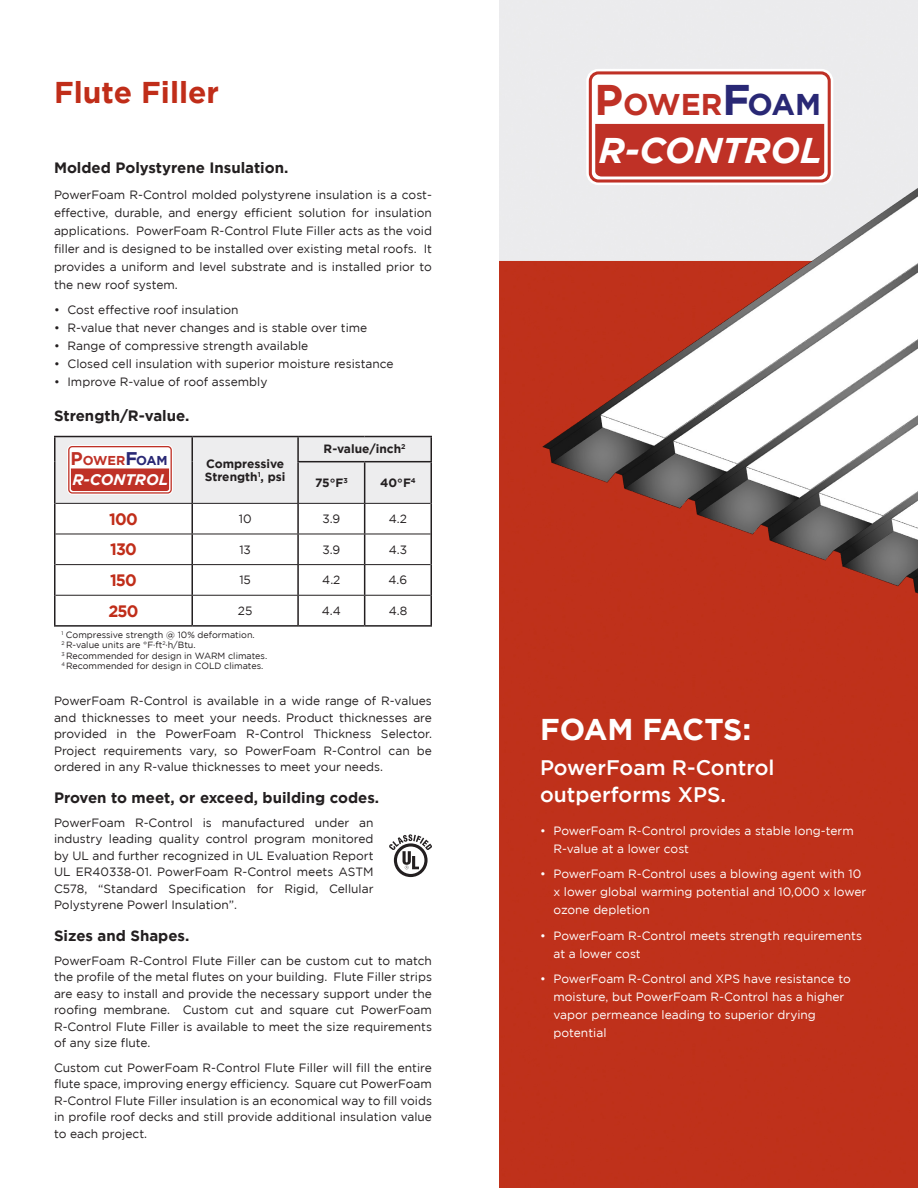
<style>
.page{position:relative;width:918px;height:1188px;background:#fff}
.page>*{position:absolute;margin:0;border:0;box-sizing:border-box;transform-origin:0 0}
.t1{font:italic 700 35.7px "Gotham";color:#fff}
.t2{font:700 30px "Gotham";color:#c02d19}
.t3{font:700 30px "Gotham";letter-spacing:-.015em;color:#fff}
.t4{font:700 30px "Gotham";color:#bf3126}
.Red_CallOut_Type{font:500 21px/27px "Gotham";color:#fff}
.t5{font:700 16.5px "Gotham";letter-spacing:-.05em;color:#c02d19}
.t6{font:italic 700 15.3px "Gotham";color:#fff}
.Body_Text_Heading{font:700 15px "Gotham";color:#231f20}
.t7{font:700 12.9px "Gotham";color:#bf3126}
.Body_Text_Justified{font:12px/16.5px "Gotham";color:#231f20;text-align:justify}
.t8{font:12px/18px "Gotham";color:#fff}
.Body_Text_Table_Cent{font:700 12px/13.5px "Gotham";color:#231f20}
.Body_Text_Table_Cent-2{font:12px "Gotham";color:#231f20}
.Body_Text_Table_Note{font:9px "Gotham";color:#231f20}
.s1{font-size:18.3px}
.s2{font-size:18.3px;color:#292875}
.s3{color:#292875}
.s4{font-size:42.75px}
.s5{font-size:42.75px;color:#292875}
</style>
<div class="page">
<svg style="left:56px;top:504px;width:374px;height:121px"></svg>
<hr style="left:54px;top:436px;width:138px;height:1px;background:#231f20">
<hr style="left:54px;top:437px;width:2px;height:25px;background:#231f20">
<hr style="left:192px;top:436px;width:106px;height:1px;background:#231f20">
<hr style="left:298px;top:436px;width:67px;height:1px;background:#231f20">
<hr style="left:365px;top:436px;width:67px;height:1px;background:#231f20">
<hr style="left:430px;top:437px;width:2px;height:24px;background:#231f20">
<hr style="left:54px;top:462px;width:2px;height:41px;background:#231f20">
<hr style="left:365px;top:461px;width:67px;height:1px;background:#231f20">
<hr style="left:430px;top:462px;width:2px;height:41px;background:#231f20">
<hr style="left:54px;top:503px;width:2px;height:31px;background:#231f20">
<hr style="left:364px;top:504px;width:1px;height:30px;background:#231f20">
<hr style="left:54px;top:534px;width:2px;height:31px;background:#231f20">
<hr style="left:54px;top:565px;width:2px;height:30px;background:#231f20">
<hr style="left:364px;top:565px;width:1px;height:30px;background:#231f20">
<hr style="left:56px;top:503px;width:136px;height:1px;background:#231f20">
<hr style="left:365px;top:503px;width:65px;height:1px;background:#231f20">
<hr style="left:56px;top:534px;width:136px;height:1px;background:#231f20">
<hr style="left:56px;top:564px;width:136px;height:1px;background:#231f20">
<hr style="left:365px;top:564px;width:65px;height:1px;background:#231f20">
<hr style="left:192px;top:503px;width:106px;height:1px;background:#231f20">
<hr style="left:298px;top:503px;width:67px;height:1px;background:#231f20">
<hr style="left:192px;top:564px;width:106px;height:1px;background:#231f20">
<hr style="left:298px;top:564px;width:67px;height:1px;background:#231f20">
<hr style="left:191px;top:504px;width:2px;height:30px;background:#231f20">
<hr style="left:297px;top:504px;width:2px;height:30px;background:#231f20">
<hr style="left:430px;top:503px;width:2px;height:31px;background:#231f20">
<hr style="left:191px;top:565px;width:2px;height:30px;background:#231f20">
<hr style="left:297px;top:565px;width:2px;height:30px;background:#231f20">
<hr style="left:430px;top:565px;width:2px;height:30px;background:#231f20">
<hr style="left:192px;top:534px;width:106px;height:1px;background:#231f20">
<hr style="left:298px;top:534px;width:67px;height:1px;background:#231f20">
<hr style="left:365px;top:534px;width:65px;height:1px;background:#231f20">
<hr style="left:191px;top:534px;width:2px;height:30px;background:#231f20">
<hr style="left:297px;top:534px;width:2px;height:30px;background:#231f20">
<hr style="left:364px;top:534px;width:1px;height:30px;background:#231f20">
<hr style="left:430px;top:534px;width:2px;height:31px;background:#231f20">
<hr style="left:56px;top:595px;width:136px;height:1px;background:#231f20">
<hr style="left:192px;top:595px;width:106px;height:1px;background:#231f20">
<hr style="left:298px;top:595px;width:67px;height:1px;background:#231f20">
<hr style="left:365px;top:595px;width:65px;height:1px;background:#231f20">
<hr style="left:54px;top:595px;width:2px;height:30px;background:#231f20">
<hr style="left:191px;top:596px;width:2px;height:29px;background:#231f20">
<hr style="left:297px;top:596px;width:2px;height:29px;background:#231f20">
<svg style="left:364px;top:596px;width:1px;height:29px"></svg>
<hr style="left:430px;top:595px;width:2px;height:30px;background:#231f20">
<hr style="left:54px;top:625px;width:138px;height:2px;background:#231f20">
<hr style="left:192px;top:625px;width:106px;height:2px;background:#231f20">
<hr style="left:298px;top:625px;width:67px;height:2px;background:#231f20">
<hr style="left:365px;top:625px;width:67px;height:2px;background:#231f20">
<svg style="left:389px;top:834px;width:43px;height:43px"></svg>
<img style="left:500px;top:0;width:418px;height:1188px">
<img style="left:499px;top:125px;width:419px;height:507px">
<svg style="left:55px;top:437px;width:376px;height:66px"></svg>
<div style="left:586px;top:69px;width:247px;height:116px;border:8px solid #fff;border-radius:8px"></div>
<div style="left:590px;top:73px;width:239px;height:108px;background:#fff;border-radius:8px"></div>
<div style="left:589px;top:71px;width:242px;height:112px;border:3px solid #bf3126;border-radius:8px"></div>
<div style="left:595px;top:124px;width:229px;height:53px;background:#bf3126"></div>
<p class="t2" style="left:54px;top:75px;width:167px">Flute Filler</p>
<p class="Body_Text_Heading" style="left:54px;top:159px;width:236px">Molded Polystyrene Insulation.</p>
<p class="Body_Text_Justified" style="left:54px;top:185px;width:380px;line-height:18px">PowerFoam R-Control molded polystyrene insulation is a cost&shy;effective, durable, and energy efficient solution for insulation applications. PowerFoam R-Control Flute Filler acts as the void filler and is designed to be installed over existing metal roofs. It provides a uniform and level substrate and is installed prior to the new roof system.</p>
<p class="Body_Text_Justified" style="left:54px;top:301px;width:186px">• Cost effective roof insulation</p>
<p class="Body_Text_Justified" style="left:54px;top:319px;width:315px">• R-value that never changes and is stable over time</p>
<p class="Body_Text_Justified" style="left:54px;top:337px;width:256px">• Range of compressive strength available</p>
<p class="Body_Text_Justified" style="left:54px;top:355px;width:341px">• Closed cell insulation with superior moisture resistance</p>
<p class="Body_Text_Justified" style="left:54px;top:373px;width:215px">• Improve R-value of roof assembly</p>
<p class="Body_Text_Heading" style="left:54px;top:407px;width:137px">Strength/R-value.</p>
<p class="t7" style="left:71px;top:453px;width:99px"><span class="s1">P</span>OWER<span class="s2">F</span><span class="s3">OAM</span></p>
<p class="t6" style="left:73px;top:471px;width:97px">R-CONTROL</p>
<p class="Body_Text_Table_Cent" style="left:205px;top:456px;width:82px">Compressive<br>Strength<sup>1</sup>, psi</p>
<p class="Body_Text_Table_Cent" style="left:324px;top:442px;width:83px">R-value/inch<sup>2</sup></p>
<p class="Body_Text_Table_Cent" style="left:315px;top:476px;width:34px">75°F<sup>3</sup></p>
<p class="Body_Text_Table_Cent" style="left:380px;top:476px;width:37px">40°F<sup>4</sup></p>
<p class="t5" style="left:109px;top:509px;width:30px">100</p>
<p class="Body_Text_Table_Cent-2" style="left:239px;top:512px;width:14px">10</p>
<p class="Body_Text_Table_Cent-2" style="left:322px;top:512px;width:20px">3.9</p>
<p class="Body_Text_Table_Cent-2" style="left:389px;top:512px;width:20px">4.2</p>
<p class="t5" style="left:110px;top:540px;width:28px">130</p>
<p class="Body_Text_Table_Cent-2" style="left:239px;top:543px;width:13px">13</p>
<p class="Body_Text_Table_Cent-2" style="left:322px;top:543px;width:20px">3.9</p>
<p class="Body_Text_Table_Cent-2" style="left:389px;top:543px;width:20px">4.3</p>
<p class="t5" style="left:110px;top:571px;width:28px">150</p>
<p class="Body_Text_Table_Cent-2" style="left:239px;top:573px;width:13px">15</p>
<p class="Body_Text_Table_Cent-2" style="left:322px;top:573px;width:20px">4.2</p>
<p class="Body_Text_Table_Cent-2" style="left:389px;top:573px;width:20px">4.6</p>
<p class="t5" style="left:108px;top:601px;width:32px">250</p>
<p class="Body_Text_Table_Cent-2" style="left:238px;top:604px;width:16px">25</p>
<p class="Body_Text_Table_Cent-2" style="left:322px;top:604px;width:21px">4.4</p>
<p class="Body_Text_Table_Cent-2" style="left:389px;top:604px;width:20px">4.8</p>
<p class="Body_Text_Table_Note" style="left:61px;top:630px;width:195px"><sup>1</sup> Compressive strength @ 10% deformation.</p>
<p class="Body_Text_Table_Note" style="left:61px;top:640px;width:136px"><sup>2</sup> R-value units are °F·ft<sup>2</sup>·h/Btu.</p>
<p class="Body_Text_Table_Note" style="left:61px;top:651px;width:207px"><sup>3</sup> Recommended for design in WARM climates.</p>
<p class="Body_Text_Table_Note" style="left:61px;top:661px;width:203px"><sup>4</sup> Recommended for design in COLD climates.</p>
<p class="Body_Text_Justified" style="left:54px;top:692px;width:380px">PowerFoam R-Control is available in a wide range of R-values and thicknesses to meet your needs. Product thicknesses are provided in the PowerFoam R-Control Thickness Selector.<br>Project requirements vary, so PowerFoam R-Control can be ordered in any R-value thicknesses to meet your needs.</p>
<p class="Body_Text_Heading" style="left:54px;top:789px;width:327px">Proven to meet, or exceed, building codes.</p>
<p class="Body_Text_Justified" style="left:54px;top:814px;width:321px">PowerFoam R-Control is manufactured under an industry leading quality control program monitored by UL and further recognized in UL Evaluation Report UL ER40338-01. PowerFoam R-Control meets ASTM C578, “Standard Specification for Rigid, Cellular Polystyrene Powerl Insulation”.</p>
<p class="Body_Text_Heading" style="left:54px;top:927px;width:137px">Sizes and Shapes.</p>
<p class="Body_Text_Justified" style="left:54px;top:952px;width:380px">PowerFoam R-Control Flute Filler can be custom cut to match the profile of the metal flutes on your building. Flute Filler strips are easy to install and provide the necessary support under the roofing membrane. Custom cut and square cut PowerFoam R-Control Flute Filler is available to meet the size requirements of any size flute.</p>
<p class="Body_Text_Justified" style="left:54px;top:1059px;width:380px">Custom cut PowerFoam R-Control Flute Filler will fill the entire flute space, improving energy efficiency. Square cut PowerFoam R-Control Flute Filler insulation is an economical way to fill voids in profile roof decks and still provide additional insulation value to each project.</p>
<p class="t4" style="left:594px;top:87px;width:228px"><span class="s4">P</span>OWER<span class="s5">F</span><span class="s3">OAM</span></p>
<p class="t1" style="left:599px;top:130px;width:225px">R-CONTROL</p>
<p class="t3" style="left:540px;top:712px;width:213px">FOAM FACTS:</p>
<p class="Red_CallOut_Type" style="left:540px;top:753px;width:236px">PowerFoam R-Control outperforms XPS.</p>
<p class="t8" style="left:554px;top:821px;width:302px;text-indent:-14px">• PowerFoam R-Control provides a stable long-term<br>R-value at a lower cost</p>
<p class="t8" style="left:554px;top:865px;width:314px;text-indent:-14px">• PowerFoam R-Control uses a blowing agent with 10 x lower global warming potential and 10,000 x lower ozone depletion</p>
<p class="t8" style="left:554px;top:926px;width:310px;text-indent:-14px">• PowerFoam R-Control meets strength requirements at a lower cost</p>
<p class="t8" style="left:554px;top:970px;width:299px;text-indent:-14px">• PowerFoam R-Control and XPS have resistance to moisture, but PowerFoam R-Control has a higher vapor permeance leading to superior drying potential</p>
</div>
